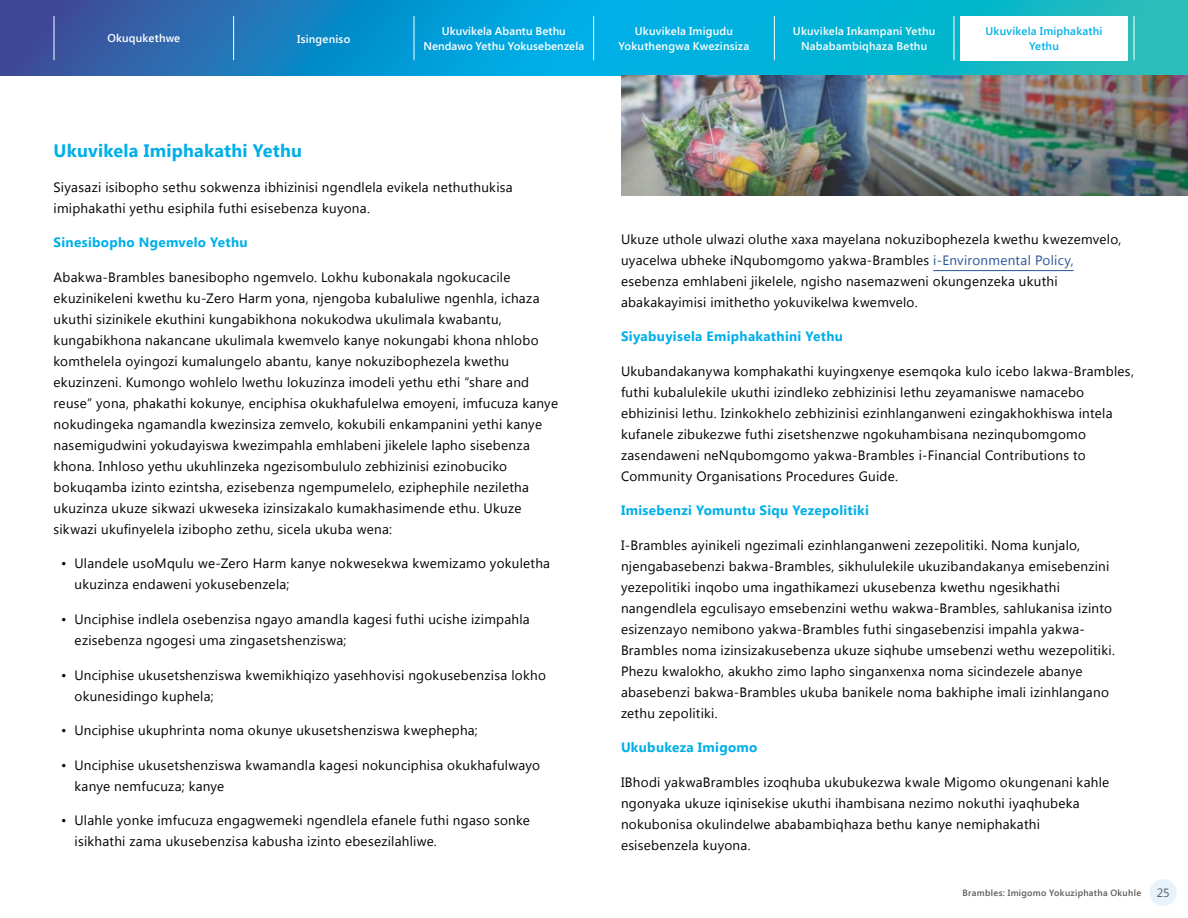
<style>
.page{position:relative;width:1188px;height:918px;background:#fff}
.page>*{position:absolute;margin:0;border:0;box-sizing:border-box;transform-origin:0 0}
.t1{font:700 18px "Segoe UI";letter-spacing:.01em;color:#00afe8}
.t2{font:13.5px/21px "Segoe UI";letter-spacing:.02em;color:#000}
.t3{font:700 13.5px "Segoe UI";letter-spacing:.025em;color:#00afe8}
.t4{font:12px "Segoe UI";color:#5a5a5a}
.t5{font:600 11.25px/15px "Segoe UI";letter-spacing:.015em;color:#fff;text-align:center}
.t6{font:600 11.25px/15px "Segoe UI";letter-spacing:.015em;color:#00afe8;text-align:center}
.t7{font:600 9px "Segoe UI";letter-spacing:.035em;color:#5a5a5a}
.s1{color:#265595}
</style>
<div class="page">
<svg style="left:0;top:0;width:1188px;height:76px;background:#1397c8"></svg>
<img style="left:621px;top:76px;width:567px;height:119px">
<hr style="left:933px;top:270px;width:141px;height:1px;background:#265595">
<div style="left:960px;top:16px;width:167px;height:44px;background:#fff"></div>
<hr style="left:54px;top:16px;width:1px;height:44px;background:#fff">
<hr style="left:414px;top:16px;width:1px;height:44px;background:#fff">
<hr style="left:774px;top:16px;width:1px;height:44px;background:#fff">
<hr style="left:233px;top:16px;width:1px;height:44px;background:#fff">
<hr style="left:593px;top:16px;width:1px;height:44px;background:#fff">
<hr style="left:954px;top:16px;width:1px;height:44px;background:#fff">
<hr style="left:1134px;top:16px;width:1px;height:44px;background:#fff">
<div style="left:1150px;top:879px;width:27px;height:27px;background:#e7f3fc;border-radius:50%"></div>
<p class="t5" style="left:107px;top:30px;width:74px">Okuqukethwe</p>
<p class="t5" style="left:297px;top:31px;width:55px">Isingeniso</p>
<p class="t5" style="left:423px;top:23px;width:162px">Ukuvikela Abantu Bethu<br>Nendawo Yethu Yokusebenzela</p>
<p class="t5" style="left:619px;top:23px;width:132px">Ukuvikela Imigudu<br>Yokuthengwa Kwezinsiza</p>
<p class="t5" style="left:793px;top:23px;width:144px">Ukuvikela Inkampani Yethu<br>Nababambiqhaza Bethu</p>
<p class="t6" style="left:986px;top:23px;width:118px">Ukuvikela Imiphakathi<br>Yethu</p>
<h1 class="t1" style="left:54px;top:138px;width:250px">Ukuvikela Imiphakathi Yethu</h1>
<p class="t2" style="left:54px;top:176px;width:461px">Siyasazi isibopho sethu sokwenza ibhizinisi ngendlela evikela nethuthukisa imiphakathi yethu esiphila futhi esisebenza kuyona.</p>
<p class="t3" style="left:54px;top:233px;width:196px">Sinesibopho Ngemvelo Yethu</p>
<p class="t2" style="left:54px;top:266px;width:506px">Abakwa-Brambles banesibopho ngemvelo. Lokhu kubonakala ngokucacile ekuzinikeleni kwethu ku-Zero Harm yona, njengoba kubaluliwe ngenhla, ichaza ukuthi sizinikele ekuthini kungabikhona nokukodwa ukulimala kwabantu, kungabikhona nakancane ukulimala kwemvelo kanye nokungabi khona nhlobo komthelela oyingozi kumalungelo abantu, kanye nokuzibophezela kwethu ekuzinzeni. Kumongo wohlelo lwethu lokuzinza imodeli yethu ethi “share and reuse” yona, phakathi kokunye, enciphisa okukhafulelwa emoyeni, imfucuza kanye nokudingeka ngamandla kwezinsiza zemvelo, kokubili enkampanini yethi kanye nasemigudwini yokudayiswa kwezimpahla emhlabeni jikelele lapho sisebenza khona. Inhloso yethu ukuhlinzeka ngezisombululo zebhizinisi ezinobuciko bokuqamba izinto ezintsha, ezisebenza ngempumelelo, eziphephile neziletha ukuzinza ukuze sikwazi ukweseka izinsizakalo kumakhasimende ethu. Ukuze sikwazi ukufinyelela izibopho zethu, sicela ukuba wena:</p>
<p class="t2" style="left:75px;top:553px;width:477px;text-indent:-14px">• Ulandele usoMqulu we-Zero Harm kanye nokwesekwa kwemizamo yokuletha ukuzinza endaweni yokusebenzela;</p>
<p class="t2" style="left:75px;top:608px;width:457px;text-indent:-14px">• Unciphise indlela osebenzisa ngayo amandla kagesi futhi ucishe izimpahla ezisebenza ngogesi uma zingasetshenziswa;</p>
<p class="t2" style="left:75px;top:664px;width:473px;text-indent:-14px">• Unciphise ukusetshenziswa kwemikhiqizo yasehhovisi ngokusebenzisa lokho okunesidingo kuphela;</p>
<p class="t2" style="left:61px;top:719px;width:418px">• Unciphise ukuphrinta noma okunye ukusetshenziswa kwephepha;</p>
<p class="t2" style="left:75px;top:754px;width:467px;text-indent:-14px">• Unciphise ukusetshenziswa kwamandla kagesi nokunciphisa okukhafulwayo kanye nemfucuza; kanye</p>
<p class="t2" style="left:75px;top:809px;width:457px;text-indent:-14px">• Ulahle yonke imfucuza engagwemeki ngendlela efanele futhi ngaso sonke isikhathi zama ukusebenzisa kabusha izinto ebesezilahliwe.</p>
<p class="t2" style="left:621px;top:228px;width:502px">Ukuze uthole ulwazi oluthe xaxa mayelana nokuzibophezela kwethu kwezemvelo, uyacelwa ubheke iNqubomgomo yakwa-Brambles <span class="s1">i-Environmental Policy, </span>esebenza emhlabeni jikelele, ngisho nasemazweni okungenzeka ukuthi abakakayimisi imithetho yokuvikelwa kwemvelo.</p>
<p class="t3" style="left:621px;top:327px;width:224px">Siyabuyisela Emiphakathini Yethu</p>
<p class="t2" style="left:621px;top:360px;width:514px">Ukubandakanywa komphakathi kuyingxenye esemqoka kulo icebo lakwa-Brambles, futhi kubalulekile ukuthi izindleko zebhizinisi lethu zeyamaniswe namacebo ebhizinisi lethu. Izinkokhelo zebhizinisi ezinhlanganweni ezingakhokhiswa intela kufanele zibukezwe futhi zisetshenzwe ngokuhambisana nezinqubomgomo zasendaweni neNqubomgomo yakwa-Brambles i-Financial Contributions to Community Organisations Procedures Guide.</p>
<p class="t3" style="left:621px;top:501px;width:250px">Imisebenzi Yomuntu Siqu Yezepolitiki</p>
<p class="t2" style="left:621px;top:534px;width:496px">I-Brambles ayinikeli ngezimali ezinhlanganweni zezepolitiki. Noma kunjalo, njengabasebenzi bakwa-Brambles, sikhululekile ukuzibandakanya emisebenzini yezepolitiki inqobo uma ingathikamezi ukusebenza kwethu ngesikhathi nangendlela egculisayo emsebenzini wethu wakwa-Brambles, sahlukanisa izinto esizenzayo nemibono yakwa-Brambles futhi singasebenzisi impahla yakwa-Brambles noma izinsizakusebenza ukuze siqhube umsebenzi wethu wezepolitiki.<br>Phezu kwalokho, akukho zimo lapho singanxenxa noma sicindezele abanye abasebenzi bakwa-Brambles ukuba banikele noma bakhiphe imali izinhlangano zethu zepolitiki.</p>
<p class="t3" style="left:621px;top:738px;width:138px">Ukubukeza Imigomo</p>
<p class="t2" style="left:621px;top:771px;width:490px">IBhodi yakwaBrambles izoqhuba ukubukezwa kwale Migomo okungenani kahle ngonyaka ukuze iqinisekise ukuthi ihambisana nezimo nokuthi iyaqhubeka nokubonisa okulindelwe ababambiqhaza bethu kanye nemiphakathi esisebenzela kuyona.</p>
<p class="t7" style="left:963px;top:886px;width:180px">Brambles: Imigomo Yokuziphatha Okuhle</p>
<p class="t4" style="left:1157px;top:884px;width:14px">25</p>
</div>
